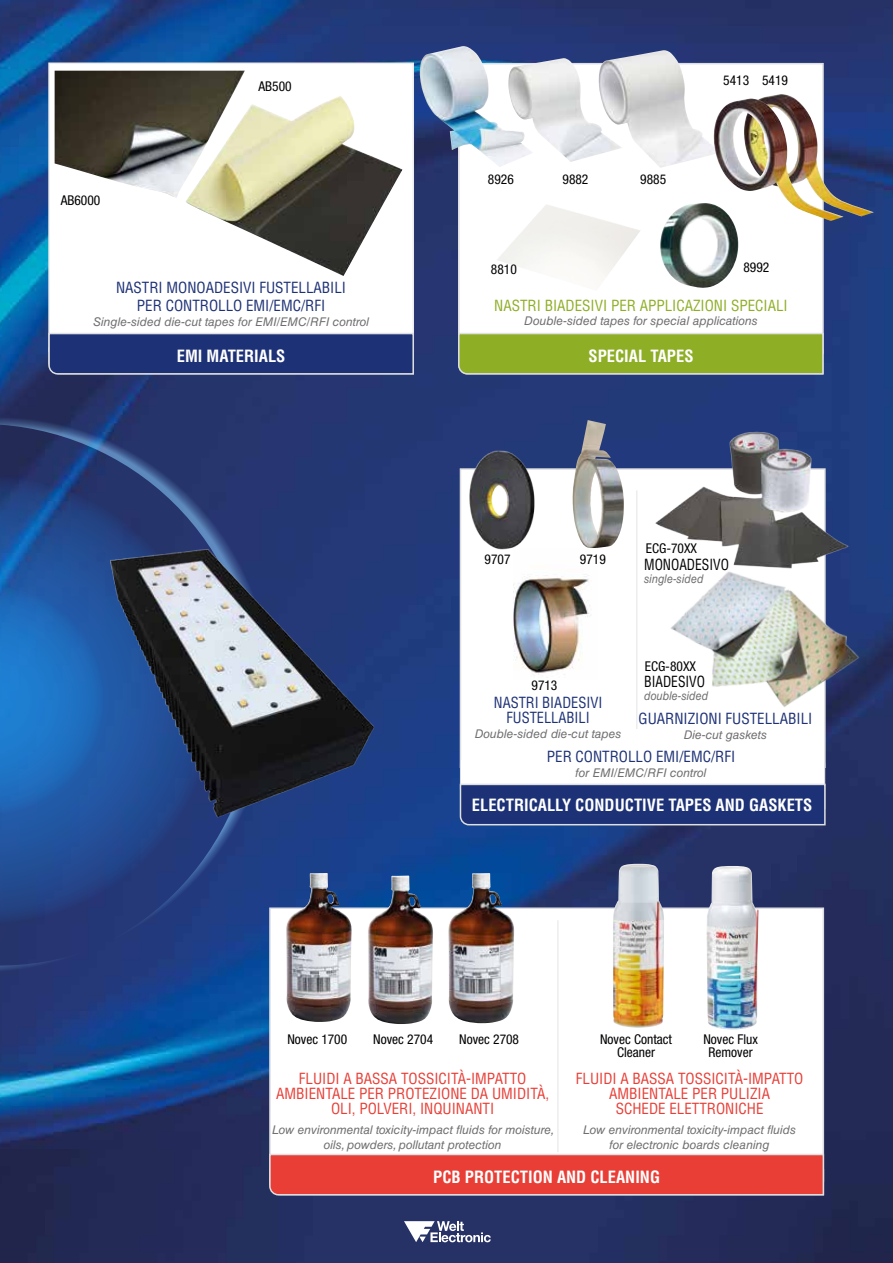
<style>
.page{position:relative;width:893px;height:1263px;background:#fff}
.page>*{position:absolute;margin:0;border:0;box-sizing:border-box;transform-origin:0 0}
.t1{font:700 condensed 16.5px "Helvetica LT Std";color:#fff}
.t2{font:condensed 15px/15px "Helvetica LT Std";color:#e83e36;text-align:center}
.t3{font:condensed 15px/18px "Helvetica LT Std";color:#1d3176;text-align:center}
.t4{font:condensed 15px "Helvetica LT Std";color:#8eae26}
.t5{font:condensed 15px/15px "Helvetica LT Std";color:#1d3176;text-align:center;scale:.96 1}
.t6{font:condensed 15px "Helvetica LT Std";color:#000;scale:.9 1}
.t7{font:condensed 13.5px/13.2px "Helvetica Neue";color:#000;text-align:center}
.t8{font:italic 12px/15px "Helvetica LT Std";color:#706f6f;text-align:center}
.t9{font:italic 12px "Helvetica LT Std";color:#706f6f;scale:.9 1}
</style>
<div class="page">
<img style="left:0;top:0;width:893px;height:1263px">
<div style="left:270px;top:908px;width:553px;height:273px;background:#fff"></div>
<hr style="left:557px;top:920px;width:2px;height:232px;background:#ededed">
<img style="left:289px;top:873px;width:63px;height:149px">
<img style="left:368px;top:875px;width:66px;height:149px">
<img style="left:448px;top:873px;width:67px;height:150px">
<img style="left:613px;top:864px;width:51px;height:164px">
<img style="left:706px;top:866px;width:53px;height:163px">
<div style="left:459px;top:64px;width:364px;height:289px;background:#fff"></div>
<img style="left:420px;top:46px;width:113px;height:121px">
<img style="left:508px;top:58px;width:91px;height:104px">
<img style="left:599px;top:50px;width:122px;height:118px">
<img style="left:660px;top:203px;width:79px;height:85px">
<img style="left:762px;top:94px;width:112px;height:122px">
<img style="left:713px;top:98px;width:130px;height:123px">
<div style="left:460px;top:469px;width:365px;height:298px;background:#fff"></div>
<hr style="left:636px;top:490px;width:1px;height:239px;background:#ededed">
<img style="left:514px;top:575px;width:76px;height:100px">
<img style="left:572px;top:420px;width:52px;height:128px">
<img style="left:456px;top:435px;width:90px;height:136px">
<img style="left:671px;top:562px;width:199px;height:157px">
<img style="left:648px;top:406px;width:207px;height:166px">
<div style="left:49px;top:63px;width:364px;height:288px;background:#fff"></div>
<div style="left:48px;top:63px;width:366px;height:289px;border:2px solid #ededed"></div>
<img style="left:186px;top:96px;width:216px;height:180px">
<img style="left:55px;top:71px;width:190px;height:127px">
<svg style="left:0;top:379px;width:311px;height:631px;fill:#253672"></svg>
<svg style="left:0;top:472px;width:218px;height:456px"></svg>
<svg style="left:0;top:586px;width:103px;height:228px"></svg>
<img style="left:103px;top:537px;width:283px;height:289px">
<svg style="left:404px;top:1221px;width:87px;height:21px"></svg>
<svg style="left:48px;top:332px;width:367px;height:43px"></svg>
<svg style="left:457px;top:332px;width:367px;height:43px"></svg>
<svg style="left:268px;top:1153px;width:557px;height:43px"></svg>
<svg style="left:459px;top:762px;width:367px;height:64px"></svg>
<p class="t7" style="left:61px;top:194px;width:41px">AB6000</p>
<p class="t7" style="left:258px;top:79px;width:35px">AB500</p>
<p class="t3" style="left:116px;top:279px;width:232px">NASTRI MONOADESIVI FUSTELLABILI<br>PER CONTROLLO EMI/EMC/RFI</p>
<p class="t8" style="left:93px;top:314px;width:278px">Single-sided die-cut tapes for EMI/EMC/RFI control</p>
<h1 class="t1" style="left:177px;top:345px;width:110px">EMI MATERIALS</h1>
<p class="t7" style="left:488px;top:173px;width:27px">8926</p>
<p class="t7" style="left:562px;top:173px;width:27px">9882</p>
<p class="t7" style="left:640px;top:173px;width:27px">9885</p>
<p class="t7" style="left:491px;top:262px;width:27px">8810</p>
<p class="t7" style="left:723px;top:73px;width:66px">5413 5419</p>
<p class="t7" style="left:743px;top:261px;width:27px">8992</p>
<p class="t4" style="left:494px;top:296px;width:295px">NASTRI BIADESIVI PER APPLICAZIONI SPECIALI</p>
<p class="t8" style="left:524px;top:313px;width:235px">Double-sided tapes for special applications</p>
<h1 class="t1" style="left:588px;top:345px;width:107px">SPECIAL TAPES</h1>
<p class="t7" style="left:485px;top:552px;width:27px">9707</p>
<p class="t7" style="left:580px;top:552px;width:27px">9719</p>
<p class="t7" style="left:646px;top:542px;width:53px">ECG-70XX</p>
<p class="t6" style="left:644px;top:555px;width:96px">MONOADESIVO</p>
<p class="t9" style="left:644px;top:572px;width:68px">single-sided</p>
<p class="t7" style="left:645px;top:659px;width:53px">ECG-80XX</p>
<p class="t7" style="left:531px;top:679px;width:27px">9713</p>
<p class="t5" style="left:494px;top:695px;width:114px">NASTRI BIADESIVI<br>FUSTELLABILI</p>
<p class="t8" style="left:475px;top:726px;width:148px">Double-sided die-cut tapes</p>
<p class="t6" style="left:644px;top:672px;width:69px">BIADESIVO</p>
<p class="t9" style="left:644px;top:689px;width:73px">double-sided</p>
<p class="t3" style="left:638px;top:709px;width:175px">GUARNIZIONI FUSTELLABILI</p>
<p class="t8" style="left:684px;top:727px;width:85px">Die-cut gaskets</p>
<p class="t3" style="left:547px;top:748px;width:190px">PER CONTROLLO EMI/EMC/RFI</p>
<p class="t8" style="left:576px;top:765px;width:132px">for EMI/EMC/RFI control</p>
<h1 class="t1" style="left:472px;top:795px;width:342px">ELECTRICALLY CONDUCTIVE TAPES AND GASKETS</h1>
<p class="t7" style="left:287px;top:1032px;width:61px">Novec 1700</p>
<p class="t7" style="left:373px;top:1032px;width:61px">Novec 2704</p>
<p class="t7" style="left:459px;top:1032px;width:61px">Novec 2708</p>
<p class="t2" style="left:276px;top:1071px;width:274px">FLUIDI A BASSA TOSSICITÀ-IMPATTO<br>AMBIENTALE PER PROTEZIONE DA UMIDITÀ,<br>OLI, POLVERI, INQUINANTI</p>
<p class="t8" style="left:272px;top:1122px;width:284px">Low environmental toxicity-impact fluids for moisture, oils, powders, pollutant protection</p>
<p class="t7" style="left:600px;top:1032px;width:73px">Novec Contact<br>Cleaner</p>
<p class="t7" style="left:703px;top:1032px;width:56px">Novec Flux<br>Remover</p>
<p class="t2" style="left:576px;top:1071px;width:229px">FLUIDI A BASSA TOSSICITÀ-IMPATTO<br>AMBIENTALE PER PULIZIA<br>SCHEDE ELETTRONICHE</p>
<p class="t8" style="left:583px;top:1122px;width:214px">Low environmental toxicity-impact fluids for electronic boards cleaning</p>
<h1 class="t1" style="left:433px;top:1167px;width:228px">PCB PROTECTION AND CLEANING</h1>
</div>
